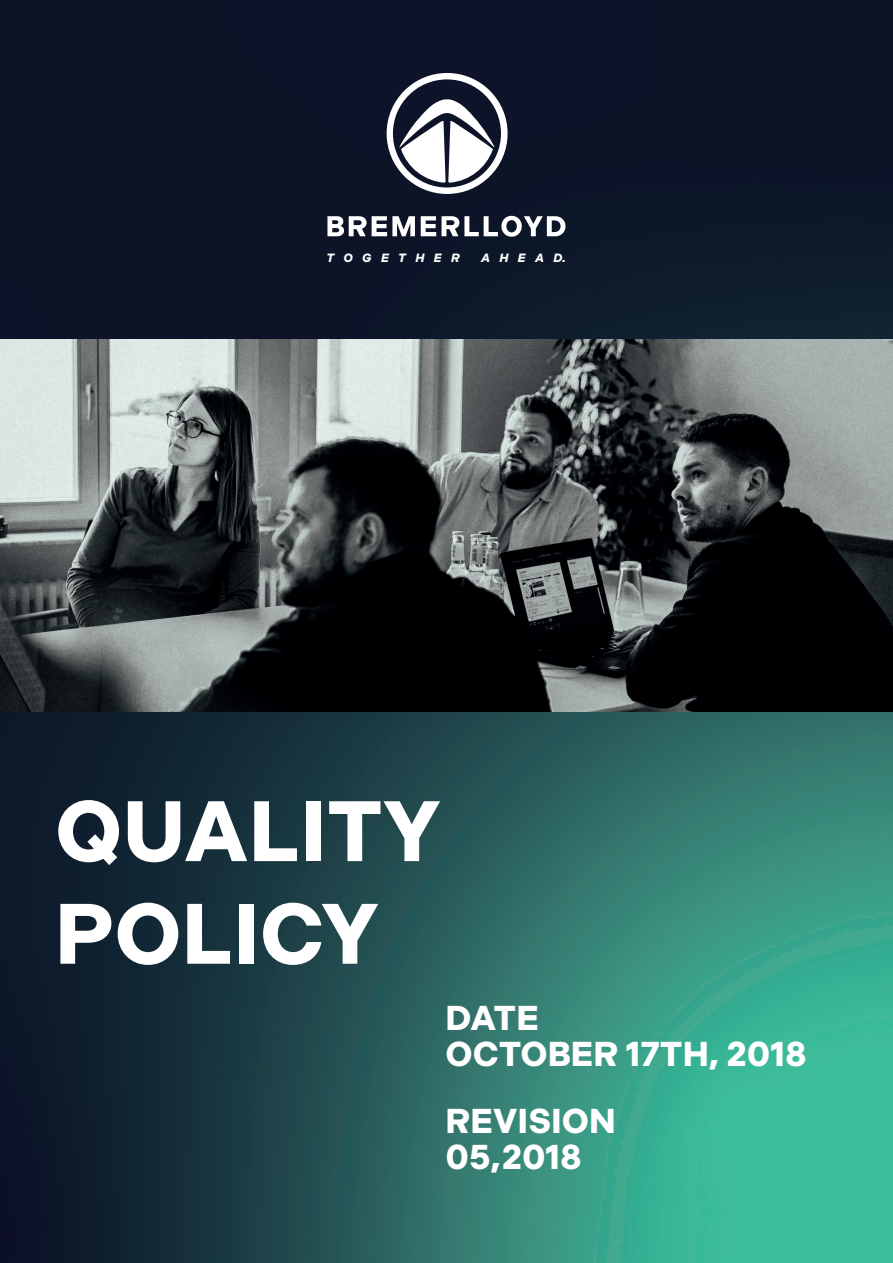
<style>
.page{position:relative;width:893px;height:1263px;background:#fff}
.page>*{position:absolute;margin:0;border:0;box-sizing:border-box;transform-origin:0 0}
.t1{font:700 85.5px/102.6px "Indivisible";color:#fff}
.t2{font:700 34.5px/36px "Indivisible";color:#fff}
.t3{font:italic 700 12px "Indivisible";letter-spacing:.78em;color:#fff}
</style>
<div class="page">
<img style="left:0;top:0;width:893px;height:1263px">
<img style="left:0;top:339px;width:893px;height:372px">
<svg style="left:387px;top:73px;width:121px;height:121px"></svg>
<svg style="left:327px;top:216px;width:88px;height:20px"></svg>
<svg style="left:421px;top:216px;width:15px;height:20px"></svg>
<svg style="left:442px;top:216px;width:123px;height:21px"></svg>
<p class="t3" style="left:326px;top:251px;width:135px">TOGETHER</p>
<p class="t3" style="left:481px;top:251px;width:86px">AHEAD.</p>
<h1 class="t1" style="left:55px;top:784px;width:387px">QUALITY<br>POLICY</h1>
<p class="t2" style="left:446px;top:1002px;width:363px">DATE<br>OCTOBER 17TH, 2018</p>
<p class="t2" style="left:445px;top:1104px;width:172px">REVISION<br>05,2018</p>
</div>
